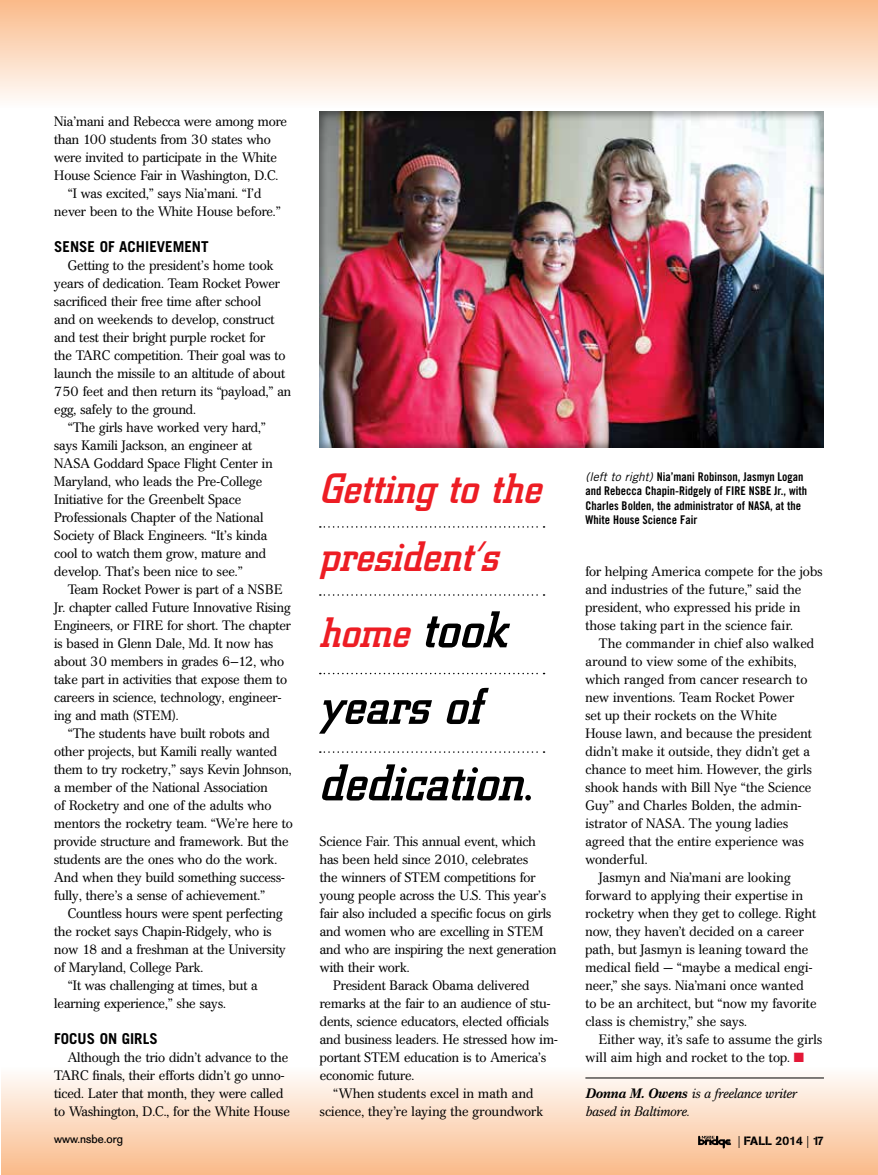
<style>
.page{position:relative;width:878px;height:1175px;background:#fff}
.page>*{position:absolute;margin:0;border:0;box-sizing:border-box;transform-origin:0 0}
.t1{font:italic 500 51px/76.5px "City";color:#000}
.t2{font:italic 500 42px/67.5px "City";color:#ed1d24}
.t3{font:700 15px "Trade Gothic";color:#000}
.t4{font:13.5px/18px "Cremona";color:#000}
.t5{font:13.5px "Cremona";letter-spacing:.02em;color:#000}
.t6{font:italic 13.5px/18px "Cremona";color:#000}
.t7{font:13.5px "Cremona";letter-spacing:.025em;color:#000}
.t8{font:12px/14.4px "Trade Gothic Bold Cond Twenty";color:#000}
.t9{font:12px "AG Old Face";color:#000}
.t10{font:12px "AG Book Stencil";color:#000}
.s1{font-size:51px;color:#000}
.s2{font-family:"Trade Gothic";font-style:italic}
.s3{color:#e31837}
.s4{font-weight:700}
.s5{font-family:"Cremona"}
</style>
<div class="page">
<div style="left:1px;top:1066px;width:877px;height:108px;background:linear-gradient(to bottom,#fcfcfc,#fbbc8c)"></div>
<img style="left:697px;top:1134px;width:34px;height:15px">
<div style="left:0;top:0;width:878px;height:108px;background:linear-gradient(to bottom,#faba89,#fefdfc)"></div>
<hr style="left:0;top:449px;width:1px;height:725px;background:#f89e59">
<hr style="left:585px;top:1077px;width:239px;height:1px;background:#000">
<img style="left:0;top:0;width:1px;height:491px">
<div style="left:307px;top:102px;width:530px;height:347px;background:#000;opacity:.35"></div>
<svg style="left:320px;top:526px;width:224px;height:1px"></svg>
<svg style="left:320px;top:594px;width:224px;height:2px"></svg>
<svg style="left:320px;top:673px;width:224px;height:1px"></svg>
<svg style="left:320px;top:751px;width:224px;height:2px"></svg>
<p class="t4" style="left:54px;top:112px;width:234px">Nia’mani and Rebecca were among more</p>
<p class="t4" style="left:54px;top:130px;width:218px">than 100 students from 30 states who</p>
<p class="t4" style="left:54px;top:148px;width:224px">were invited to participate in the White</p>
<p class="t4" style="left:54px;top:166px;width:225px">House Science Fair in Washington, D.C.</p>
<p class="t4" style="left:68px;top:184px;width:195px">“I was excited,” says Nia’mani. “I’d</p>
<p class="t4" style="left:54px;top:202px;width:228px">never been to the White House before.”</p>
<p class="t3" style="left:54px;top:237px;width:156px">SENSE OF ACHIEVEMENT</p>
<p class="t4" style="left:68px;top:256px;width:207px">Getting to the president’s home took</p>
<p class="t4" style="left:54px;top:274px;width:227px">years of dedication. Team Rocket Power</p>
<p class="t4" style="left:54px;top:292px;width:208px">sacrificed their free time after school</p>
<p class="t4" style="left:54px;top:310px;width:222px">and on weekends to develop, construct</p>
<p class="t4" style="left:54px;top:328px;width:213px">and test their bright purple rocket for</p>
<p class="t4" style="left:54px;top:346px;width:233px">the TARC competition. Their goal was to</p>
<p class="t4" style="left:54px;top:364px;width:232px">launch the missile to an altitude of about</p>
<p class="t4" style="left:54px;top:382px;width:238px">750 feet and then return its “payload,” an</p>
<p class="t4" style="left:54px;top:400px;width:143px">egg, safely to the ground.</p>
<p class="t4" style="left:68px;top:418px;width:200px">“The girls have worked very hard,”</p>
<p class="t4" style="left:54px;top:436px;width:199px">says Kamili Jackson, an engineer at</p>
<p class="t4" style="left:54px;top:454px;width:220px">NASA Goddard Space Flight Center in</p>
<p class="t4" style="left:54px;top:472px;width:209px">Maryland, who leads the Pre-College</p>
<p class="t4" style="left:54px;top:490px;width:188px">Initiative for the Greenbelt Space</p>
<p class="t4" style="left:54px;top:508px;width:211px">Professionals Chapter of the National</p>
<p class="t4" style="left:54px;top:526px;width:214px">Society of Black Engineers. “It’s kinda</p>
<p class="t4" style="left:54px;top:544px;width:213px">cool to watch them grow, mature and</p>
<p class="t4" style="left:54px;top:562px;width:190px">develop. That’s been nice to see.”</p>
<p class="t4" style="left:68px;top:580px;width:216px">Team Rocket Power is part of a NSBE</p>
<p class="t4" style="left:54px;top:598px;width:238px">Jr. chapter called Future Innovative Rising</p>
<p class="t4" style="left:54px;top:616px;width:238px">Engineers, or FIRE for short. The chapter</p>
<p class="t4" style="left:54px;top:634px;width:220px">is based in Glenn Dale, Md. It now has</p>
<p class="t4" style="left:54px;top:652px;width:231px">about 30 members in grades 6–12, who</p>
<p class="t4" style="left:54px;top:670px;width:234px">take part in activities that expose them to</p>
<p class="t4" style="left:54px;top:688px;width:228px">careers in science, technology, engineer-</p>
<p class="t4" style="left:54px;top:706px;width:126px">ing and math (STEM).</p>
<p class="t4" style="left:68px;top:724px;width:204px">“The students have built robots and</p>
<p class="t4" style="left:54px;top:742px;width:224px">other projects, but Kamili really wanted</p>
<p class="t4" style="left:54px;top:760px;width:239px">them to try rocketry,” says Kevin Johnson,</p>
<p class="t4" style="left:54px;top:778px;width:215px">a member of the National Association</p>
<p class="t4" style="left:54px;top:796px;width:219px">of Rocketry and one of the adults who</p>
<p class="t4" style="left:54px;top:814px;width:240px">mentors the rocketry team. “We’re here to</p>
<p class="t4" style="left:54px;top:832px;width:236px">provide structure and framework. But the</p>
<p class="t4" style="left:54px;top:850px;width:224px">students are the ones who do the work.</p>
<p class="t4" style="left:54px;top:868px;width:232px">And when they build something success-</p>
<p class="t4" style="left:54px;top:886px;width:212px">fully, there’s a sense of achievement.”</p>
<p class="t4" style="left:68px;top:904px;width:216px">Countless hours were spent perfecting</p>
<p class="t4" style="left:54px;top:922px;width:219px">the rocket says Chapin-Ridgely, who is</p>
<p class="t4" style="left:54px;top:940px;width:233px">now 18 and a freshman at the University</p>
<p class="t4" style="left:54px;top:958px;width:151px">of Maryland, College Park.</p>
<p class="t4" style="left:68px;top:976px;width:191px">“It was challenging at times, but a</p>
<p class="t4" style="left:54px;top:994px;width:173px">learning experience,” she says.</p>
<p class="t3" style="left:54px;top:1029px;width:105px">FOCUS ON GIRLS</p>
<p class="t4" style="left:54px;top:1048px;width:237px;text-indent:14px">Although the trio didn’t advance to the TARC finals, their efforts didn’t go unno&shy;ticed. Later that month, they were called to Washington, D.C., for the White House</p>
<h2 class="t2" style="left:320px;top:456px;width:223px">Getting to the president’s</h2>
<h2 class="t2" style="left:320px;top:600px;width:189px">home <span class="s1">took</span></h2>
<h1 class="t1" style="left:319px;top:669px;width:215px">years of dedication.</h1>
<p class="t4" style="left:320px;top:832px;width:217px">Science Fair. This annual event, which</p>
<p class="t4" style="left:320px;top:850px;width:210px">has been held since 2010, celebrates</p>
<p class="t4" style="left:320px;top:868px;width:217px">the winners of STEM competitions for</p>
<p class="t4" style="left:320px;top:886px;width:228px">young people across the U.S. This year’s</p>
<p class="t4" style="left:320px;top:904px;width:233px">fair also included a specific focus on girls</p>
<p class="t4" style="left:320px;top:922px;width:225px">and women who are excelling in STEM</p>
<p class="t4" style="left:320px;top:940px;width:238px">and who are inspiring the next generation</p>
<p class="t4" style="left:320px;top:958px;width:91px">with their work.</p>
<p class="t4" style="left:333px;top:976px;width:198px">President Barack Obama delivered</p>
<p class="t4" style="left:320px;top:994px;width:232px">remarks at the fair to an audience of stu-</p>
<p class="t4" style="left:320px;top:1012px;width:230px">dents, science educators, elected officials</p>
<p class="t4" style="left:320px;top:1030px;width:239px">and business leaders. He stressed how im-</p>
<p class="t4" style="left:320px;top:1048px;width:228px">portant STEM education is to America’s</p>
<p class="t4" style="left:320px;top:1066px;width:96px">economic future.</p>
<p class="t4" style="left:333px;top:1084px;width:202px">“When students excel in math and</p>
<p class="t4" style="left:320px;top:1102px;width:225px">science, they’re laying the groundwork</p>
<p class="t8" style="left:585px;top:469px;width:223px"><span class="s2">(left to right)</span> Nia’mani Robinson, Jasmyn Logan and Rebecca Chapin-Ridgely of FIRE NSBE Jr., with Charles Bolden, the administrator of NASA, at the White House Science Fair</p>
<p class="t4" style="left:585px;top:562px;width:239px">for helping America compete for the jobs and industries of the future,” said the president, who expressed his pride in those taking part in the science fair.</p>
<p class="t4" style="left:599px;top:634px;width:217px">The commander in chief also walked</p>
<p class="t4" style="left:585px;top:652px;width:213px">around to view some of the exhibits,</p>
<p class="t4" style="left:585px;top:670px;width:223px">which ranged from cancer research to</p>
<p class="t4" style="left:585px;top:688px;width:210px">new inventions. Team Rocket Power</p>
<p class="t4" style="left:585px;top:706px;width:193px">set up their rockets on the White</p>
<p class="t4" style="left:585px;top:724px;width:228px">House lawn, and because the president</p>
<p class="t4" style="left:585px;top:742px;width:226px">didn’t make it outside, they didn’t get a</p>
<p class="t4" style="left:585px;top:760px;width:228px">chance to meet him. However, the girls</p>
<p class="t4" style="left:585px;top:778px;width:227px">shook hands with Bill Nye “the Science</p>
<p class="t4" style="left:585px;top:796px;width:218px">Guy” and Charles Bolden, the admin-</p>
<p class="t4" style="left:585px;top:814px;width:204px">istrator of NASA. The young ladies</p>
<p class="t4" style="left:585px;top:832px;width:220px">agreed that the entire experience was</p>
<p class="t4" style="left:585px;top:850px;width:64px">wonderful.</p>
<p class="t4" style="left:599px;top:868px;width:193px">Jasmyn and Nia’mani are looking</p>
<p class="t4" style="left:585px;top:886px;width:219px">forward to applying their expertise in</p>
<p class="t4" style="left:585px;top:904px;width:232px">rocketry when they get to college. Right</p>
<p class="t4" style="left:585px;top:922px;width:220px">now, they haven’t decided on a career</p>
<p class="t4" style="left:585px;top:940px;width:224px">path, but Jasmyn is leaning toward the</p>
<p class="t4" style="left:585px;top:958px;width:228px">medical field — “maybe a medical engi-</p>
<p class="t4" style="left:585px;top:976px;width:220px">neer,” she says. Nia’mani once wanted</p>
<p class="t4" style="left:585px;top:994px;width:233px">to be an architect, but “now my favorite</p>
<p class="t5" style="left:585px;top:1013px;width:163px">class is chemistry,” she says.</p>
<p class="t5" style="left:599px;top:1031px;width:225px">Either way, it’s safe to assume the girls</p>
<p class="t7" style="left:585px;top:1049px;width:220px">will aim high and rocket to the top. <span class="s3">■</span></p>
<p class="t6" style="left:585px;top:1084px;width:212px"><span class="s4">Donna M. Owens</span> is a freelance writer based in Baltimore.</p>
<p class="t9" style="left:54px;top:1132px;width:70px">www.nsbe.org</p>
<p class="t10" style="left:737px;top:1133px;width:88px"><span class="s5">|</span> FALL 2014 <span class="s5">|</span> 17</p>
</div>
